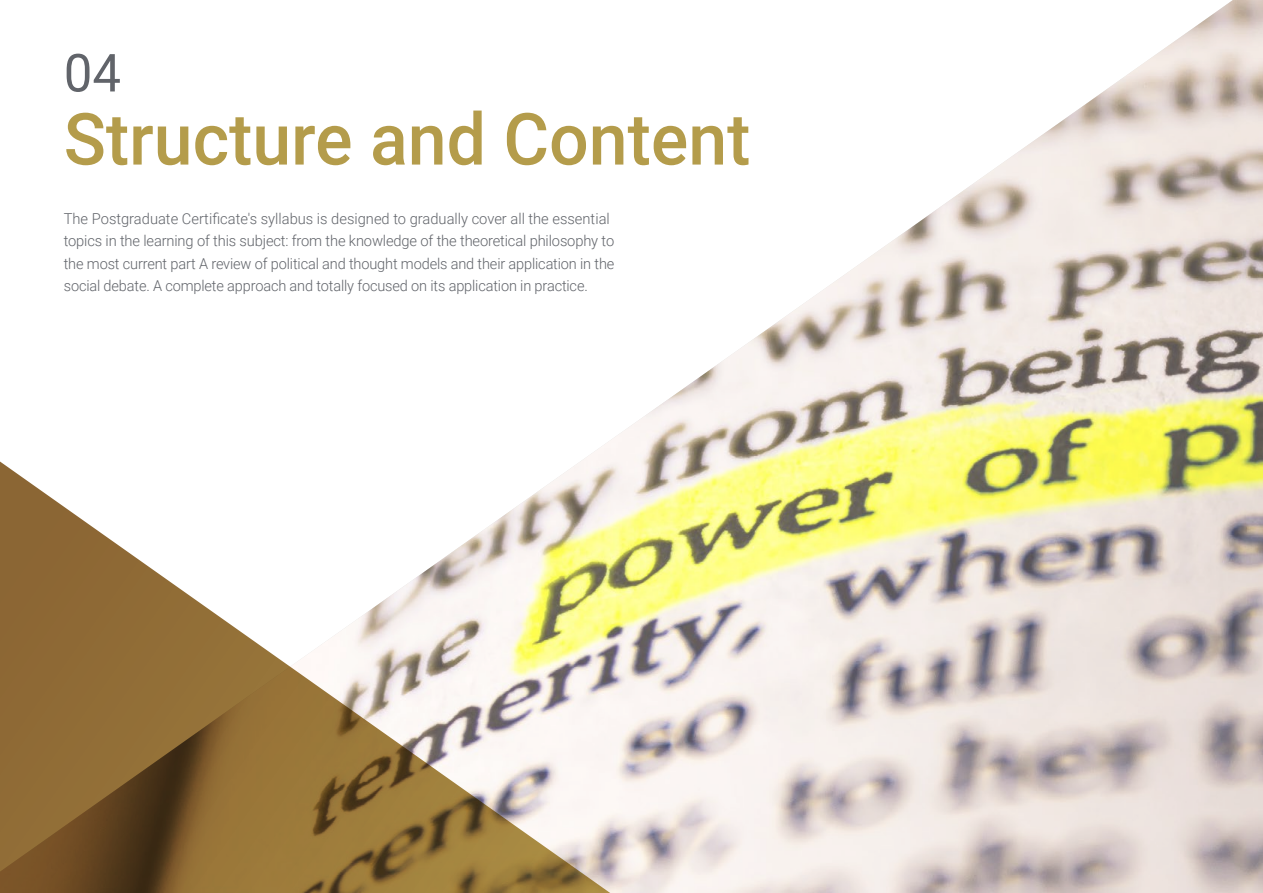
<style>
.page{position:relative;width:1263px;height:893px;background:#fff}
.page>*{position:absolute;margin:0;border:0;box-sizing:border-box;transform-origin:0 0}
.t1{font:500 72px "Roboto";color:#b49c4b}
.t2{font:52.5px "Roboto";color:#61646a}
.t3{font:300 15px/22.5px "Roboto";letter-spacing:-.01em;color:#61646a}
</style>
<div class="page">
<img style="left:603px;top:0;width:660px;height:893px">
<svg style="left:0;top:446px;width:640px;height:447px"></svg>
<h2 class="t2" style="left:64px;top:36px;width:59px">04</h2>
<h1 class="t1" style="left:64px;top:89px;width:688px">Structure and Content</h1>
<p class="t3" style="left:64px;top:207px;width:552px">The Postgraduate Certificate's syllabus is designed to gradually cover all the essential topics in the learning of this subject: from the knowledge of the theoretical philosophy to the most current part A review of political and thought models and their application in the social debate. A complete approach and totally focused on its application in practice.</p>
</div>
